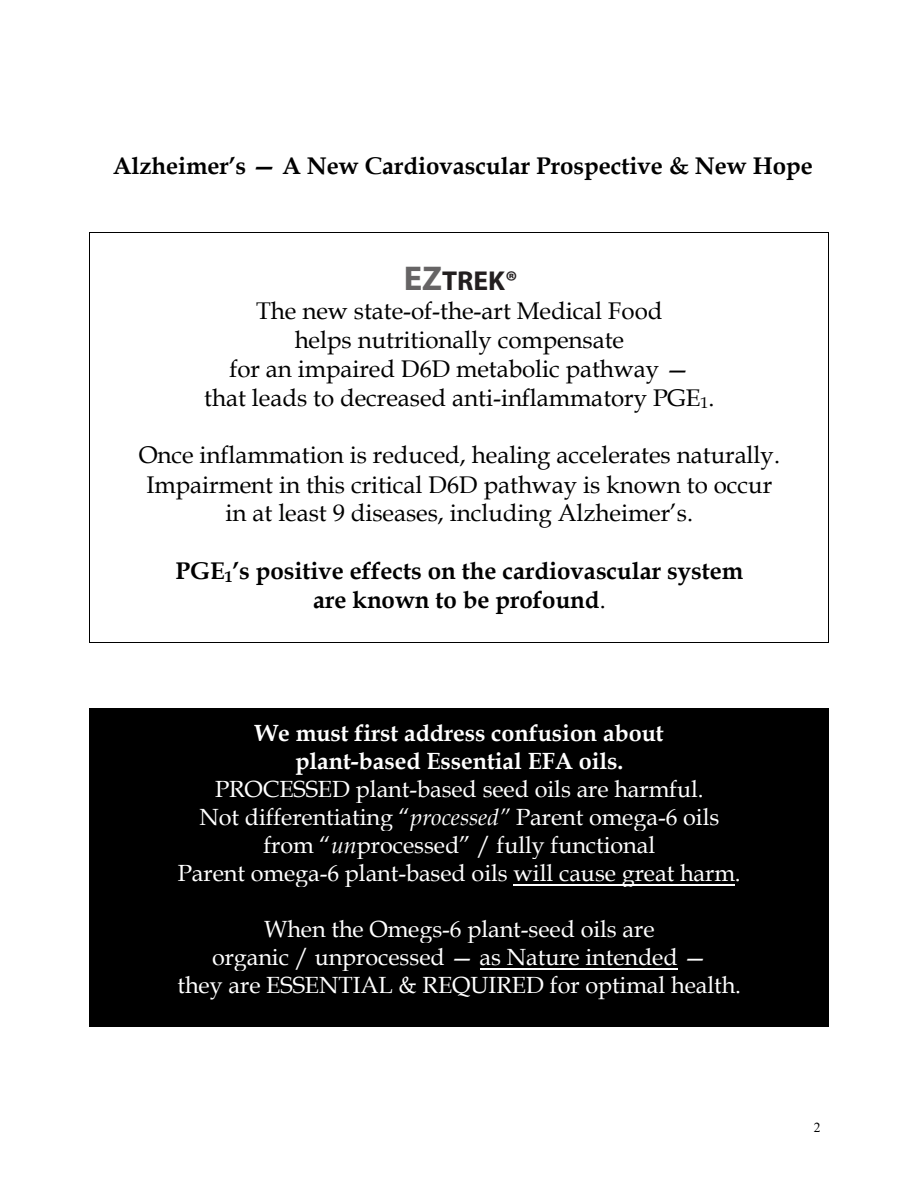
<style>
.page{position:relative;width:918px;height:1188px;background:#fff}
.page>*{position:absolute;margin:0;border:0;box-sizing:border-box;transform-origin:0 0}
.t1{font:700 27.45px "Myriad Pro";color:#231f20}
.t2{font:24.15px/29px "Book Antiqua";letter-spacing:-.005em;color:#000;text-align:center}
.t3{font:700 24.15px/28.8px "Book Antiqua";color:#000;text-align:center}
.t4{font:23.4px/27.9px "Book Antiqua";letter-spacing:-.005em;color:#fff;text-align:center}
.t5{font:700 23.4px/28px "Book Antiqua";letter-spacing:-.005em;color:#fff;text-align:center}
.t6{font:13.65px "Times New Roman";color:#000}
.s1{font-size:34.5px;color:#666465}
.s2{font-weight:400}
.s3{font-style:italic}
</style>
<div class="page">
<hr style="left:90px;top:232px;width:739px;height:1px;background:#000">
<svg style="left:89px;top:232px;width:1px;height:27px"></svg>
<hr style="left:89px;top:259px;width:1px;height:38px;background:#000">
<hr style="left:829px;top:259px;width:1px;height:38px;background:#000">
<svg style="left:89px;top:297px;width:1px;height:202px"></svg>
<hr style="left:89px;top:499px;width:1px;height:30px;background:#000">
<hr style="left:829px;top:499px;width:1px;height:30px;background:#000">
<hr style="left:90px;top:642px;width:739px;height:1px;background:#000">
<svg style="left:89px;top:529px;width:1px;height:114px"></svg>
<div style="left:90px;top:709px;width:739px;height:38px;background:#000"></div>
<hr style="left:90px;top:708px;width:739px;height:1px;background:#000">
<hr style="left:89px;top:709px;width:1px;height:38px;background:#000">
<hr style="left:829px;top:709px;width:1px;height:38px;background:#000">
<div style="left:90px;top:747px;width:739px;height:28px;background:#000"></div>
<div style="left:90px;top:775px;width:739px;height:28px;background:#000"></div>
<div style="left:90px;top:803px;width:739px;height:28px;background:#000"></div>
<div style="left:90px;top:831px;width:739px;height:28px;background:#000"></div>
<div style="left:90px;top:859px;width:739px;height:28px;background:#000"></div>
<hr style="left:514px;top:884px;width:221px;height:1px;background:#fff">
<div style="left:90px;top:887px;width:739px;height:28px;background:#000"></div>
<div style="left:90px;top:915px;width:739px;height:28px;background:#000"></div>
<div style="left:90px;top:943px;width:739px;height:28px;background:#000"></div>
<hr style="left:480px;top:968px;width:198px;height:2px;background:#fff">
<div style="left:90px;top:971px;width:739px;height:29px;background:#000"></div>
<div style="left:90px;top:1000px;width:739px;height:27px;background:#000"></div>
<hr style="left:90px;top:1027px;width:739px;height:1px;background:#000">
<svg style="left:89px;top:747px;width:1px;height:280px"></svg>
<p class="t3" style="left:113px;top:152px;width:702px">Alzheimer’s — A New Cardiovascular Prospective &amp; New Hope</p>
<p class="t1" style="left:404px;top:263px;width:116px"><span class="s1">EZ</span>TREK®</p>
<p class="t2" style="left:204px;top:297px;width:512px">The new state-of-the-art Medical Food<br>helps nutritionally compensate<br>for an impaired D6D metabolic pathway —<br>that leads to decreased anti-inflammatory PGE<sub>1</sub>.</p>
<p class="t2" style="left:139px;top:441px;width:643px">Once inflammation is reduced, healing accelerates naturally.<br>Impairment in this critical D6D pathway is known to occur in at least 9 diseases, including Alzheimer’s.</p>
<p class="t3" style="left:175px;top:557px;width:569px">PGE<sub>1</sub>’s positive effects on the cardiovascular system are known to be profound<span class="s2">.</span></p>
<p class="t5" style="left:255px;top:719px;width:410px">We must first address confusion about plant-based Essential EFA oils.</p>
<p class="t4" style="left:178px;top:775px;width:564px">PROCESSED plant-based seed oils are harmful.<br>Not differentiating “<span class="s3">processed”</span> Parent omega-6 oils from “<span class="s3">un</span>processed” / fully functional<br>Parent omega-6 plant-based oils will cause great harm.</p>
<p class="t4" style="left:178px;top:915px;width:565px">When the Omegs-6 plant-seed oils are<br>organic / unprocessed — as Nature intended —<br>they are ESSENTIAL &amp; REQUIRED for optimal health.</p>
<p class="t6" style="left:814px;top:1120px;width:8px">2</p>
</div>
